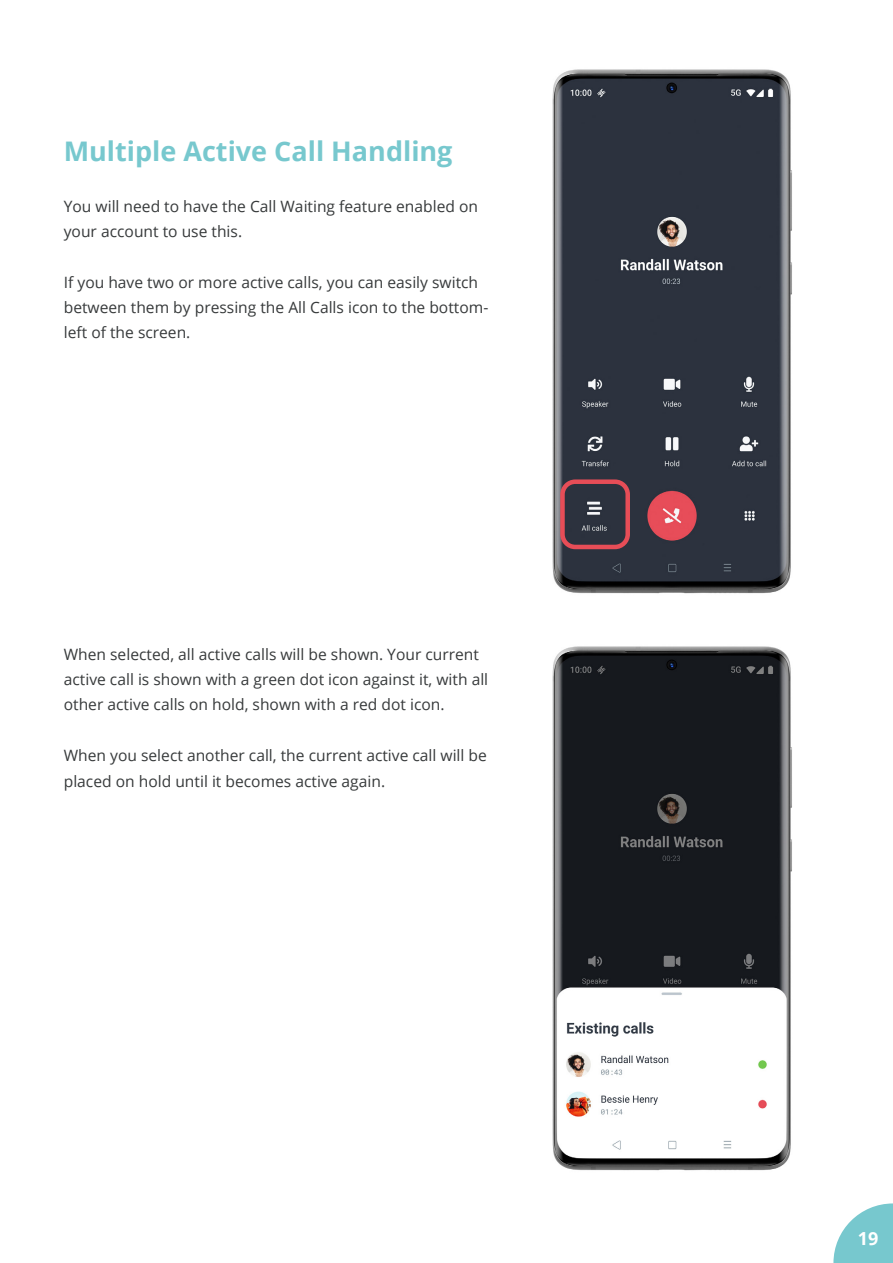
<style>
.page{position:relative;width:893px;height:1263px;background:#fff}
.page>*{position:absolute;margin:0;border:0;box-sizing:border-box;transform-origin:0 0}
.t1{font:700 27px "Open Sans";color:#77c8ce}
.t2{font:700 18px "Open Sans";color:#fff}
.t3{font:15.6px/25.3px "Open Sans";color:#373a3b}
</style>
<div class="page">
<svg style="left:833px;top:1203px;width:60px;height:60px"></svg>
<img style="left:552px;top:646px;width:240px;height:525px">
<img style="left:552px;top:69px;width:240px;height:525px">
<div style="left:560px;top:479px;width:70px;height:70px;border:4px solid #e74d57;border-radius:13px"></div>
<p class="t1" style="left:64px;top:132px;width:390px">Multiple Active Call Handling</p>
<p class="t3" style="left:64px;top:193px;width:416px">You will need to have the Call Waiting feature enabled on your account to use this.</p>
<p class="t3" style="left:64px;top:269px;width:426px">If you have two or more active calls, you can easily switch between them by pressing the All Calls icon to the bottom&shy;left of the screen.</p>
<p class="t3" style="left:64px;top:641px;width:426px">When selected, all active calls will be shown. Your current active call is shown with a green dot icon against it, with all other active calls on hold, shown with a red dot icon.</p>
<p class="t3" style="left:64px;top:742px;width:425px">When you select another call, the current active call will be placed on hold until it becomes active again.</p>
<p class="t2" style="left:858px;top:1226px;width:22px">19</p>
</div>
